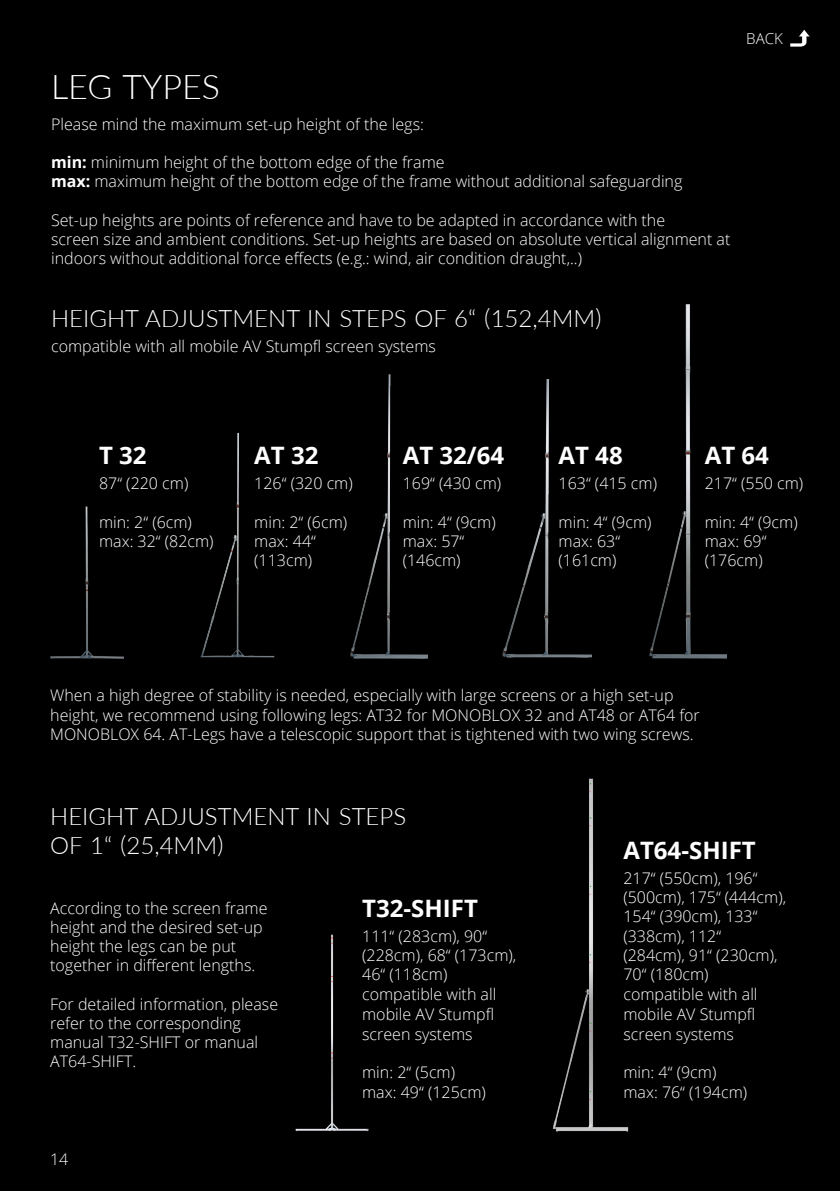
<style>
.page{position:relative;width:840px;height:1191px;background:#fff}
.page>*{position:absolute;margin:0;border:0;box-sizing:border-box;transform-origin:0 0}
.t1{font:300 34px "Lato";color:#fff}
.t2{font:300 24px/28.8px "Lato";color:#fff}
.t3{font:700 24px "Open Sans";color:#fff}
.t4{font:300 16px/19.2px "Open Sans";color:#fff}
.t5{font:300 15px "Open Sans";color:#fff}
.s1{font-weight:700}
</style>
<div class="page">
<div style="left:0;top:0;width:839px;height:1191px;background:#000"></div>
<img style="left:350px;top:375px;width:77px;height:283px">
<img style="left:649px;top:305px;width:77px;height:353px">
<div style="left:200px;top:433px;width:74px;height:224px;background:#000"></div>
<div style="left:50px;top:507px;width:73px;height:151px;background:#000"></div>
<img style="left:502px;top:380px;width:89px;height:278px">
<div style="left:282px;top:924px;width:106px;height:216px;background:#000"></div>
<img style="left:546px;top:761px;width:87px;height:387px">
<img style="left:787px;top:28px;width:24px;height:20px">
<h1 class="t1" style="left:51px;top:64px;width:170px">LEG TYPES</h1>
<p class="t4" style="left:51px;top:114px;width:374px">Please mind the maximum set-up height of the legs:</p>
<p class="t4" style="left:51px;top:152px;width:632px"><span class="s1">min:</span> minimum height of the bottom edge of the frame<br><span class="s1">max:</span> maximum height of the bottom edge of the frame without additional safeguarding</p>
<p class="t4" style="left:51px;top:210px;width:680px">Set-up heights are points of reference and have to be adapted in accordance with the<br>screen size and ambient conditions. Set-up heights are based on absolute vertical alignment at indoors without additional force effects (e.g.: wind, air condition draught,..)</p>
<h2 class="t2" style="left:51px;top:303px;width:552px">HEIGHT ADJUSTMENT IN STEPS OF 6“ (152,4MM)</h2>
<p class="t4" style="left:51px;top:336px;width:386px">compatible with all mobile AV Stumpfl screen systems</p>
<p class="t5" style="left:745px;top:28px;width:38px">BACK</p>
<h2 class="t3" style="left:99px;top:439px;width:49px">T 32</h2>
<p class="t4" style="left:99px;top:473px;width:91px">87“ (220 cm)</p>
<p class="t4" style="left:99px;top:512px;width:116px">min: 2“ (6cm) max: 32“ (82cm)</p>
<h2 class="t3" style="left:254px;top:439px;width:66px">AT 32</h2>
<p class="t4" style="left:254px;top:473px;width:100px">126“ (320 cm)</p>
<p class="t4" style="left:254px;top:512px;width:94px">min: 2“ (6cm) max: 44“ (113cm)</p>
<h2 class="t3" style="left:402px;top:439px;width:103px">AT 32/64</h2>
<p class="t4" style="left:402px;top:473px;width:100px">169“ (430 cm)</p>
<p class="t4" style="left:402px;top:512px;width:94px">min: 4“ (9cm) max: 57“ (146cm)</p>
<h2 class="t3" style="left:558px;top:439px;width:66px">AT 48</h2>
<p class="t4" style="left:558px;top:473px;width:100px">163“ (415 cm)</p>
<p class="t4" style="left:558px;top:512px;width:94px">min: 4“ (9cm) max: 63“ (161cm)</p>
<h2 class="t3" style="left:704px;top:439px;width:66px">AT 64</h2>
<p class="t4" style="left:704px;top:473px;width:100px">217“ (550 cm)</p>
<p class="t4" style="left:704px;top:512px;width:94px">min: 4“ (9cm) max: 69“ (176cm)</p>
<p class="t4" style="left:50px;top:685px;width:650px">When a high degree of stability is needed, especially with large screens or a high set-up height, we recommend using following legs: AT32 for MONOBLOX 32 and AT48 or AT64 for<br>MONOBLOX 64. AT-Legs have a telescopic support that is tightened with two wing screws.</p>
<h2 class="t2" style="left:50px;top:801px;width:357px">HEIGHT ADJUSTMENT IN STEPS<br>OF 1“ (25,4MM)</h2>
<p class="t4" style="left:50px;top:897px;width:219px">According to the screen frame height and the desired set-up height the legs can be put together in different lengths.</p>
<p class="t4" style="left:50px;top:993px;width:229px">For detailed information, please refer to the corresponding manual T32-SHIFT or manual<br>AT64-SHIFT.</p>
<p class="t4" style="left:50px;top:1149px;width:20px">14</p>
<h2 class="t3" style="left:362px;top:891px;width:117px">T32-SHIFT</h2>
<p class="t4" style="left:362px;top:925px;width:155px">111“ (283cm), 90“ (228cm), 68“ (173cm),<br>46“ (118cm) compatible with all mobile AV Stumpfl screen systems</p>
<p class="t4" style="left:362px;top:1062px;width:125px">min: 2“ (5cm) max: 49“ (125cm)</p>
<h2 class="t3" style="left:623px;top:833px;width:134px">AT64-SHIFT</h2>
<p class="t4" style="left:623px;top:868px;width:164px">217“ (550cm), 196“ (500cm), 175“ (444cm),<br>154“ (390cm), 133“ (338cm), 112“ (284cm), 91“ (230cm),<br>70“ (180cm) compatible with all mobile AV Stumpfl screen systems</p>
<p class="t4" style="left:623px;top:1062px;width:125px">min: 4“ (9cm) max: 76“ (194cm)</p>
</div>
